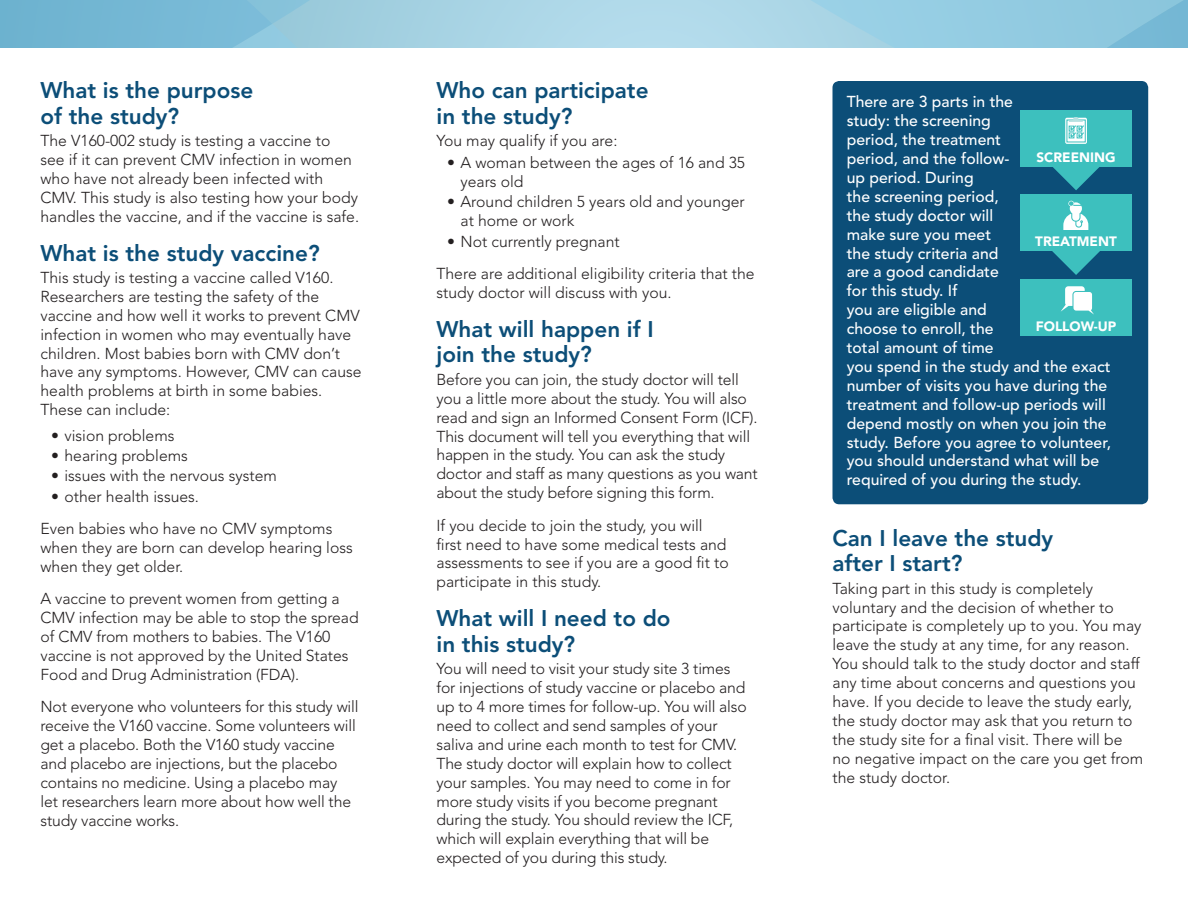
<style>
.page{position:relative;width:1188px;height:918px;background:#fff}
.page>*{position:absolute;margin:0;border:0;box-sizing:border-box;transform-origin:0 0}
.Headers{font:800 22.5px/25.5px "Avenir LT Std";color:#0c4e78}
.Paragraph{font:300 15.75px/18.9px "Avenir LT Std";letter-spacing:-.005em;color:#231f20}
.Paragraph-2{font:500 15.75px/18.9px "Avenir LT Std";color:#fff}
.UL{font:300 15.75px/18.9px "Avenir LT Std";color:#231f20}
.UL_Last{font:300 15.75px "Avenir LT Std";color:#231f20}
.Paragraph-3{font:900 13.5px "Avenir LT Std";color:#fff}
</style>
<div class="page">
<svg style="left:0;top:0;width:1188px;height:48px;background:#96cadf"></svg>
<div style="left:832px;top:81px;width:316px;height:423px;background:#0c4e78;border-radius:7px"></div>
<div style="left:1020px;top:279px;width:112px;height:56px;background:#3dc0be"></div>
<svg style="left:1061px;top:286px;width:33px;height:29px"></svg>
<div style="left:1020px;top:110px;width:112px;height:56px;background:#3dc0be"></div>
<svg style="left:1065px;top:118px;width:22px;height:26px"></svg>
<div style="left:1067px;top:120px;width:19px;height:22px;background:#fff;border:1px solid #3dc0be"></div>
<svg style="left:1069px;top:117px;width:15px;height:22px"></svg>
<svg style="left:1051px;top:166px;width:50px;height:24px"></svg>
<div style="left:1020px;top:194px;width:112px;height:57px;background:#3dc0be"></div>
<svg style="left:1063px;top:201px;width:25px;height:28px"></svg>
<svg style="left:1052px;top:251px;width:48px;height:24px"></svg>
<p class="Headers" style="left:40px;top:78px;width:214px">What is the purpose of the study?</p>
<p class="Paragraph" style="left:40px;top:131px;width:320px">The V160-002 study is testing a vaccine to<br>see if it can prevent CMV infection in women who have not already been infected with CMV. This study is also testing how your body handles the vaccine, and if the vaccine is safe.</p>
<p class="Headers" style="left:40px;top:240px;width:281px">What is the study vaccine?</p>
<p class="Paragraph" style="left:40px;top:268px;width:323px">This study is testing a vaccine called V160.<br>Researchers are testing the safety of the vaccine and how well it works to prevent CMV infection in women who may eventually have children. Most babies born with CMV don’t have any symptoms. However, CMV can cause health problems at birth in some babies.<br>These can include:</p>
<p class="UL" style="left:51px;top:426px;width:125px">• vision problems</p>
<p class="UL" style="left:51px;top:446px;width:138px">• hearing problems</p>
<p class="UL" style="left:51px;top:467px;width:227px">• issues with the nervous system</p>
<p class="UL_Last" style="left:51px;top:487px;width:150px">• other health issues.</p>
<p class="Paragraph" style="left:40px;top:519px;width:314px">Even babies who have no CMV symptoms when they are born can develop hearing loss when they get older.</p>
<p class="Paragraph" style="left:40px;top:589px;width:320px">A vaccine to prevent women from getting a CMV infection may be able to stop the spread of CMV from mothers to babies. The V160 vaccine is not approved by the United States Food and Drug Administration (FDA).</p>
<p class="Paragraph" style="left:40px;top:697px;width:320px">Not everyone who volunteers for this study will receive the V160 vaccine. Some volunteers will get a placebo. Both the V160 study vaccine and placebo are injections, but the placebo contains no medicine. Using a placebo may let researchers learn more about how well the study vaccine works.</p>
<p class="Headers" style="left:436px;top:78px;width:214px">Who can participate in the study?</p>
<p class="Paragraph" style="left:436px;top:131px;width:182px">You may qualify if you are:</p>
<p class="UL" style="left:460px;top:154px;width:286px;text-indent:-14px">• A woman between the ages of 16 and 35 years old</p>
<p class="UL" style="left:460px;top:193px;width:286px;text-indent:-14px">• Around children 5 years old and younger at home or work</p>
<p class="UL_Last" style="left:447px;top:232px;width:174px">• Not currently pregnant</p>
<p class="Paragraph" style="left:436px;top:264px;width:320px">There are additional eligibility criteria that the study doctor will discuss with you.</p>
<p class="Headers" style="left:436px;top:316px;width:219px">What will happen if I join the study?</p>
<p class="Paragraph" style="left:436px;top:370px;width:323px">Before you can join, the study doctor will tell you a little more about the study. You will also read and sign an Informed Consent Form (ICF).<br>This document will tell you everything that will happen in the study. You can ask the study doctor and staff as many questions as you want about the study before signing this form.</p>
<p class="Paragraph" style="left:436px;top:516px;width:294px">If you decide to join the study, you will first need to have some medical tests and assessments to see if you are a good fit to participate in this study.</p>
<p class="Headers" style="left:436px;top:606px;width:236px">What will I need to do in this study?</p>
<p class="Paragraph" style="left:436px;top:659px;width:312px">You will need to visit your study site 3 times for injections of study vaccine or placebo and up to 4 more times for follow-up. You will also need to collect and send samples of your saliva and urine each month to test for CMV.<br>The study doctor will explain how to collect your samples. You may need to come in for more study visits if you become pregnant during the study. You should review the ICF, which will explain everything that will be expected of you during this study.</p>
<p class="Paragraph-2" style="left:847px;top:93px;width:266px">There are 3 parts in the<br>study: the screening<br>period, the treatment<br>period, and the follow-<br>up period. During<br>the screening period,<br>the study doctor will<br>make sure you meet<br>the study criteria and<br>are a good candidate<br>for this study. If<br>you are eligible and<br>choose to enroll, the<br>total amount of time<br>you spend in the study and the exact number of visits you have during the treatment and follow-up periods will depend mostly on when you join the study. Before you agree to volunteer, you should understand what will be required of you during the study.</p>
<p class="Paragraph-3" style="left:1036px;top:149px;width:81px">SCREENING</p>
<p class="Paragraph-3" style="left:1035px;top:233px;width:83px">TREATMENT</p>
<p class="Paragraph-3" style="left:1036px;top:318px;width:82px">FOLLOW-UP</p>
<p class="Headers" style="left:832px;top:525px;width:222px">Can I leave the study after I start?</p>
<p class="Paragraph" style="left:832px;top:579px;width:312px">Taking part in this study is completely voluntary and the decision of whether to participate is completely up to you. You may leave the study at any time, for any reason.<br>You should talk to the study doctor and staff any time about concerns and questions you have. If you decide to leave the study early, the study doctor may ask that you return to the study site for a final visit. There will be no negative impact on the care you get from the study doctor.</p>
</div>
